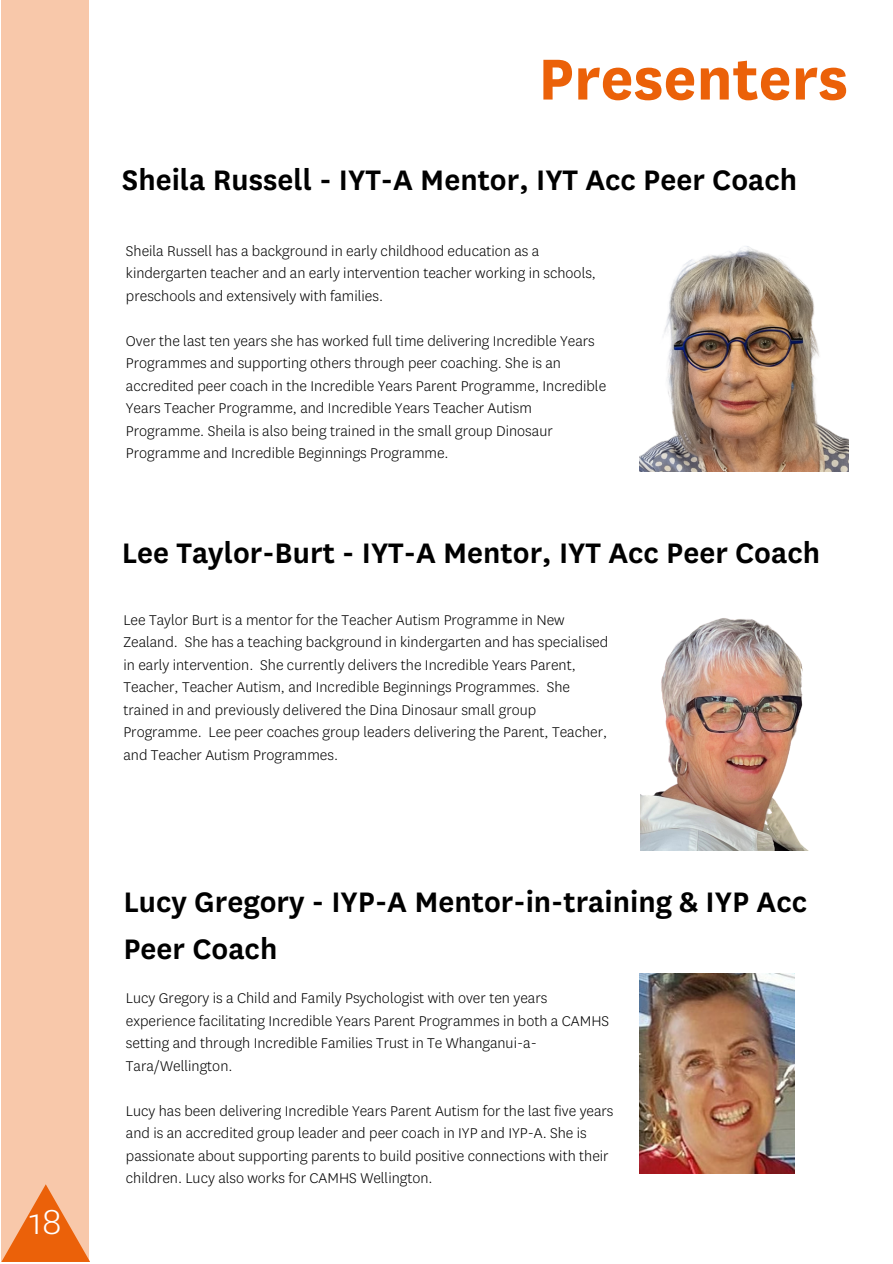
<style>
.page{position:relative;width:893px;height:1264px;background:#fff}
.page>*{position:absolute;margin:0;border:0;box-sizing:border-box;transform-origin:0 0}
.t1{font:700 67.5px "National";color:#eb6109}
.t2{font:300 40.5px "National";color:#fff}
.t3{font:600 33px/46px "National";color:#000}
.t4{font:300 16.5px/22.5px "National";color:#000}
</style>
<div class="page">
<div style="left:1px;top:0;width:88px;height:1261px;background:#f8c8aa"></div>
<svg style="left:2px;top:1184px;width:88px;height:77px"></svg>
<img style="left:640px;top:618px;width:168px;height:232px">
<img style="left:639px;top:246px;width:209px;height:225px">
<img style="left:639px;top:973px;width:155px;height:200px">
<p class="t2" style="left:29px;top:1197px;width:34px">18</p>
<p class="t1" style="left:538px;top:39px;width:311px">Presenters</p>
<p class="t3" style="left:122px;top:157px;width:677px">Sheila Russell - IYT-A Mentor, IYT Acc Peer Coach</p>
<p class="t4" style="left:126px;top:240px;width:471px">Sheila Russell has a background in early childhood education as a kindergarten teacher and an early intervention teacher working in schools, preschools and extensively with families.</p>
<p class="t4" style="left:126px;top:330px;width:482px">Over the last ten years she has worked full time delivering Incredible Years Programmes and supporting others through peer coaching. She is an accredited peer coach in the Incredible Years Parent Programme, Incredible Years Teacher Programme, and Incredible Years Teacher Autism Programme. Sheila is also being trained in the small group Dinosaur Programme and Incredible Beginnings Programme.</p>
<p class="t3" style="left:122px;top:530px;width:699px">Lee Taylor-Burt - IYT-A Mentor, IYT Acc Peer Coach</p>
<p class="t4" style="left:123px;top:608px;width:486px">Lee Taylor Burt is a mentor for the Teacher Autism Programme in New Zealand. She has a teaching background in kindergarten and has specialised in early intervention. She currently delivers the Incredible Years Parent, Teacher, Teacher Autism, and Incredible Beginnings Programmes. She trained in and previously delivered the Dina Dinosaur small group Programme. Lee peer coaches group leaders delivering the Parent, Teacher, and Teacher Autism Programmes.</p>
<p class="t3" style="left:123px;top:879px;width:685px">Lucy Gregory - IYP-A Mentor-in-training &amp; IYP Acc<br>Peer Coach</p>
<p class="t4" style="left:126px;top:986px;width:485px">Lucy Gregory is a Child and Family Psychologist with over ten years experience facilitating Incredible Years Parent Programmes in both a CAMHS setting and through Incredible Families Trust in Te Whanganui-a-Tara/Wellington.</p>
<p class="t4" style="left:126px;top:1099px;width:489px">Lucy has been delivering Incredible Years Parent Autism for the last five years and is an accredited group leader and peer coach in IYP and IYP-A. She is passionate about supporting parents to build positive connections with their children. Lucy also works for CAMHS Wellington.</p>
</div>
